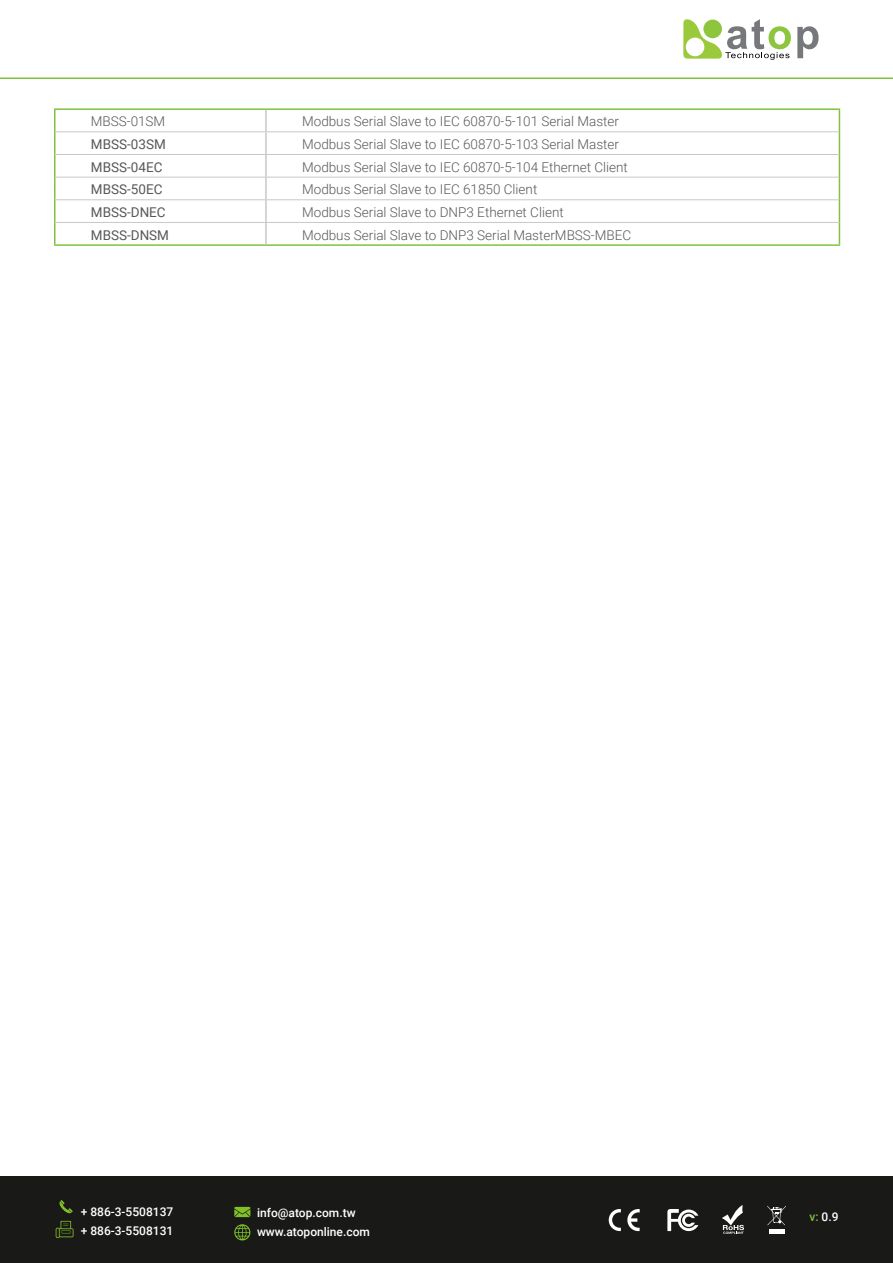
<style>
.page{position:relative;width:893px;height:1263px;background:#fff}
.page>*{position:absolute;margin:0;border:0;box-sizing:border-box;transform-origin:0 0}
.t1{font:300 13.5px "Roboto";color:#58585b}
.t2{font:13.5px "Roboto";color:#58585b}
.t3{font:500 12px/19.5px "Roboto";color:#fff}
.s1{color:#80c341}
</style>
<div class="page">
<div style="left:0;top:1176px;width:893px;height:87px;background:#191918"></div>
<svg style="left:56px;top:1221px;width:18px;height:17px"></svg>
<svg style="left:234px;top:1207px;width:16px;height:10px"></svg>
<svg style="left:234px;top:1224px;width:16px;height:16px"></svg>
<svg style="left:59px;top:1200px;width:14px;height:13px"></svg>
<svg style="left:627px;top:1209px;width:13px;height:22px"></svg>
<svg style="left:609px;top:1209px;width:12px;height:22px"></svg>
<svg style="left:667px;top:1209px;width:31px;height:22px"></svg>
<svg style="left:722px;top:1205px;width:22px;height:29px"></svg>
<hr style="left:769px;top:1229px;width:15px;height:4px;background:#fff">
<svg style="left:767px;top:1205px;width:19px;height:20px"></svg>
<svg style="left:683px;top:19px;width:108px;height:41px"></svg>
<svg style="left:797px;top:26px;width:22px;height:32px"></svg>
<hr style="left:0;top:77px;width:893px;height:2px;background:#80c341">
<hr style="left:54px;top:108px;width:212px;height:2px;background:#80c341">
<hr style="left:54px;top:110px;width:2px;height:22px;background:#80c341">
<hr style="left:266px;top:108px;width:574px;height:2px;background:#80c341">
<hr style="left:54px;top:132px;width:2px;height:22px;background:#80c341">
<hr style="left:54px;top:154px;width:2px;height:23px;background:#80c341">
<hr style="left:54px;top:177px;width:2px;height:23px;background:#80c341">
<hr style="left:54px;top:200px;width:2px;height:22px;background:#80c341">
<hr style="left:54px;top:222px;width:2px;height:22px;background:#80c341">
<svg style="left:839px;top:110px;width:1px;height:134px"></svg>
<hr style="left:54px;top:244px;width:212px;height:2px;background:#80c341">
<hr style="left:266px;top:244px;width:574px;height:2px;background:#80c341">
<hr style="left:265px;top:110px;width:2px;height:21px;background:#c6c8ca">
<hr style="left:265px;top:132px;width:2px;height:22px;background:#c6c8ca">
<hr style="left:265px;top:155px;width:2px;height:22px;background:#c6c8ca">
<hr style="left:265px;top:178px;width:2px;height:21px;background:#c6c8ca">
<hr style="left:265px;top:200px;width:2px;height:22px;background:#c6c8ca">
<hr style="left:265px;top:223px;width:2px;height:21px;background:#c6c8ca">
<hr style="left:56px;top:131px;width:210px;height:1px;background:#c6c8ca">
<hr style="left:266px;top:131px;width:573px;height:1px;background:#c6c8ca">
<hr style="left:56px;top:154px;width:210px;height:1px;background:#c6c8ca">
<hr style="left:266px;top:154px;width:573px;height:1px;background:#c6c8ca">
<hr style="left:56px;top:177px;width:210px;height:1px;background:#c6c8ca">
<hr style="left:266px;top:177px;width:573px;height:1px;background:#c6c8ca">
<hr style="left:56px;top:199px;width:210px;height:1px;background:#c6c8ca">
<hr style="left:266px;top:199px;width:573px;height:1px;background:#c6c8ca">
<hr style="left:56px;top:222px;width:210px;height:1px;background:#c6c8ca">
<hr style="left:266px;top:222px;width:573px;height:1px;background:#c6c8ca">
<p class="t1" style="left:91px;top:112px;width:76px">MBSS-01SM</p>
<p class="t1" style="left:302px;top:112px;width:318px">Modbus Serial Slave to IEC 60870-5-101 Serial Master</p>
<p class="t2" style="left:91px;top:135px;width:76px">MBSS-03SM</p>
<p class="t1" style="left:302px;top:135px;width:318px">Modbus Serial Slave to IEC 60870-5-103 Serial Master</p>
<p class="t2" style="left:91px;top:157px;width:73px">MBSS-04EC</p>
<p class="t1" style="left:302px;top:157px;width:327px">Modbus Serial Slave to IEC 60870-5-104 Ethernet Client</p>
<p class="t2" style="left:91px;top:180px;width:73px">MBSS-50EC</p>
<p class="t1" style="left:302px;top:180px;width:237px">Modbus Serial Slave to IEC 61850 Client</p>
<p class="t2" style="left:91px;top:203px;width:76px">MBSS-DNEC</p>
<p class="t1" style="left:302px;top:203px;width:263px">Modbus Serial Slave to DNP3 Ethernet Client</p>
<p class="t2" style="left:91px;top:225px;width:80px">MBSS-DNSM</p>
<p class="t1" style="left:302px;top:225px;width:331px">Modbus Serial Slave to DNP3 Serial MasterMBSS-MBEC</p>
<p class="t3" style="left:81px;top:1201px;width:94px">+ 886-3-5508137 + 886-3-5508131</p>
<p class="t3" style="left:257px;top:1202px;width:114px">info@atop.com.tw www.atoponline.com</p>
<p class="t3" style="left:809px;top:1207px;width:31px"><span class="s1">v:</span> 0.9</p>
</div>
